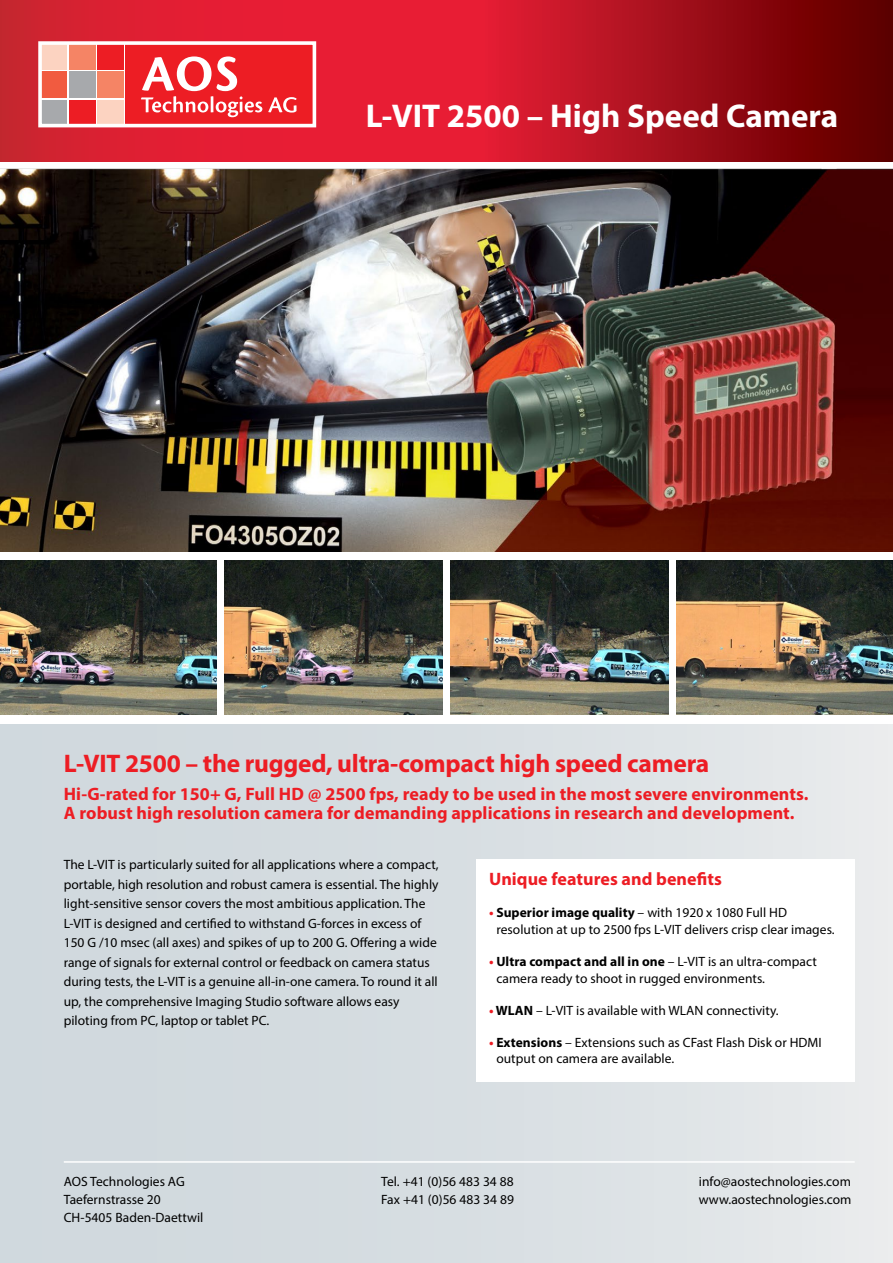
<style>
.page{position:relative;width:893px;height:1263px;background:#fff}
.page>*{position:absolute;margin:0;border:0;box-sizing:border-box;transform-origin:0 0}
.t1{font:700 33px "Myriad Pro";color:#fff}
.t2{font:700 25.5px "Myriad Pro";letter-spacing:-.01em;color:#ed1d24}
.t3{font:700 18px/19.5px "Myriad Pro";letter-spacing:.005em;color:#ed1d24}
.t4{font:13.5px/19.5px "Myriad Pro";color:#000}
.s1{font-weight:700;color:#ed1d24}
.s2{font-weight:700}
</style>
<div class="page">
<img style="left:0;top:168px;width:893px;height:383px">
<div style="left:0;top:724px;width:893px;height:539px;background:linear-gradient(to right,#ccd6db,#e6e9eb)"></div>
<svg style="left:0;top:0;width:893px;height:162px;background:#bd1524"></svg>
<div style="left:40px;top:43px;width:274px;height:83px;background:#fff"></div>
<div style="left:125px;top:43px;width:189px;height:83px;background:#ed1d24"></div>
<svg style="left:141px;top:56px;width:121px;height:61px"></svg>
<svg style="left:268px;top:97px;width:28px;height:16px"></svg>
<div style="left:40px;top:43px;width:27px;height:27px;background:#fcd3c1"></div>
<div style="left:69px;top:43px;width:26px;height:27px;background:#f58465"></div>
<div style="left:97px;top:43px;width:27px;height:27px;background:#ed1d24"></div>
<div style="left:40px;top:71px;width:27px;height:27px;background:#f15b40"></div>
<div style="left:69px;top:71px;width:26px;height:27px;background:#a7a9ac"></div>
<div style="left:97px;top:71px;width:27px;height:27px;background:#f58465"></div>
<div style="left:40px;top:100px;width:27px;height:26px;background:#a7a9ac"></div>
<div style="left:69px;top:100px;width:26px;height:26px;background:#ed1d24"></div>
<div style="left:97px;top:100px;width:27px;height:26px;background:#fcd3c1"></div>
<div style="left:38px;top:41px;width:278px;height:86px;border:4px solid #fff"></div>
<div style="left:476px;top:859px;width:379px;height:222px;background:#fff"></div>
<hr style="left:64px;top:1161px;width:791px;height:2px;background:#fff">
<img style="left:225px;top:560px;width:217px;height:154px">
<img style="left:451px;top:560px;width:217px;height:154px">
<img style="left:677px;top:560px;width:216px;height:154px">
<img style="left:0;top:560px;width:216px;height:154px">
<h1 class="t1" style="left:366px;top:95px;width:474px">L-VIT 2500 – High Speed Camera</h1>
<h2 class="t2" style="left:64px;top:747px;width:647px">L-VIT 2500 – the rugged, ultra-compact high speed camera</h2>
<h3 class="t3" style="left:64px;top:783px;width:746px">Hi-G-rated for 150+ G, Full HD @ 2500 fps, ready to be used in the most severe environments.<br>A robust high resolution camera for demanding applications in research and development.</h3>
<p class="t4" style="left:64px;top:855px;width:376px">The L-VIT is particularly suited for all applications where a compact, portable, high resolution and robust camera is essential. The highly light-sensitive sensor covers the most ambitious application. The L-VIT is designed and certified to withstand G-forces in excess of 150 G /10 msec (all axes) and spikes of up to 200 G. Offering a wide range of signals for external control or feedback on camera status during tests, the L-VIT is a genuine all-in-one camera. To round it all up, the comprehensive Imaging Studio software allows easy piloting from PC, laptop or tablet PC.</p>
<h3 class="t3" style="left:489px;top:869px;width:234px">Unique features and benefits</h3>
<p class="t4" style="left:496px;top:904px;width:340px;line-height:17px;text-indent:-7px"><span class="s1">•</span> <span class="s2">Superior image quality</span> – with 1920 x 1080 Full HD resolution at up to 2500 fps L-VIT delivers crisp clear images.</p>
<p class="t4" style="left:496px;top:953px;width:322px;line-height:17px;text-indent:-7px"><span class="s1">•</span> <span class="s2">Ultra compact and all in one</span> – L-VIT is an ultra-compact camera ready to shoot in rugged environments.</p>
<p class="t4" style="left:489px;top:1000px;width:291px"><span class="s1">•</span> <span class="s2">WLAN</span> – L-VIT is available with WLAN connectivity.</p>
<p class="t4" style="left:496px;top:1033px;width:327px;line-height:17px;text-indent:-7px"><span class="s1">•</span> <span class="s2">Extensions</span> – Extensions such as CFast Flash Disk or HDMI output on camera are available.</p>
<p class="t4" style="left:64px;top:1172px;width:141px;line-height:18px">AOS Technologies AG<br>Taefernstrasse 20<br>CH-5405 Baden-Daettwil</p>
<p class="t4" style="left:381px;top:1172px;width:134px;line-height:18px">Tel. +41 (0)56 483 34 88<br>Fax +41 (0)56 483 34 89</p>
<p class="t4" style="left:699px;top:1172px;width:154px;line-height:18px">info@aostechnologies.com www.aostechnologies.com</p>
</div>
